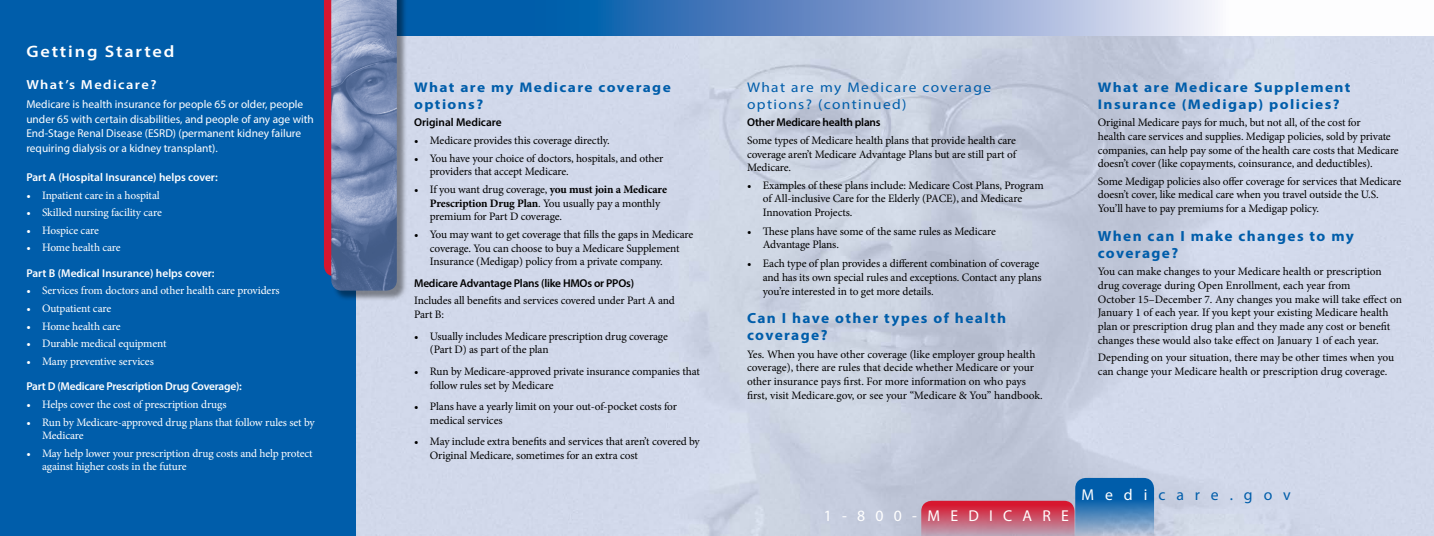
<style>
.page{position:relative;width:1434px;height:536px;background:#fff}
.page>*{position:absolute;margin:0;border:0;box-sizing:border-box;transform-origin:0 0}
.t1{font:600 16.62px "Myriad Pro";letter-spacing:.1em;color:#fff;scale:1.1 1}
.t2{font:15.75px "Myriad Pro";color:#fff}
.t3{font:15.75px "Myriad Pro";color:#005daa}
.t4{font:700 14.7px/16.8px "Myriad Pro";letter-spacing:.09em;color:#005daa;scale:1.05 1}
.Text{font:700 14px/16.8px "Myriad Pro";letter-spacing:.09em;color:#005daa;scale:1.1 1}
.t5{font:14px/16.8px "Myriad Pro";letter-spacing:.09em;color:#005daa;scale:1.1 1}
.t6{font:600 13.12px "Myriad Pro";letter-spacing:.1em;color:#fff;scale:1.1 1}
.Text-2{font:11.38px/13.7px "Minion Pro";letter-spacing:-.01em;color:#000}
.t7{font:11.38px/13.7px "Minion Pro";letter-spacing:-.01em;color:#fff}
.t8{font:11.38px/14.9px "Myriad Pro";color:#fff}
.Text-3{font:600 11.38px "Myriad Pro";letter-spacing:-.01em;color:#fff}
.Text-4{font:600 11.38px "Myriad Pro";letter-spacing:-.02em;color:#000}
.Text-5{font:600 11.38px "Myriad Pro";color:#000}
.s1{font-weight:700}
.s2{color:#fff}
</style>
<div class="page">
<div style="left:0;top:0;width:365px;height:536px;background:#005daa"></div>
<img style="left:356px;top:36px;width:1077px;height:500px">
<svg style="left:921px;top:477px;width:232px;height:59px;background:#9782a2"></svg>
<svg style="left:408px;top:0;width:807px;height:36px;background:#6390c7"></svg>
<div style="left:324px;top:0;width:7px;height:276px;background:#d7172f"></div>
<div style="left:332px;top:0;width:76px;height:301px;background:#000;opacity:.41"></div>
<img style="left:331px;top:0;width:66px;height:290px">
<h1 class="t1" style="left:26px;top:41px;width:136px">Getting Started</h1>
<p class="t6" style="left:26px;top:76px;width:120px">What’s Medicare?</p>
<p class="t8" style="left:26px;top:96px;width:289px">Medicare is health insurance for people 65 or older, people under 65 with certain disabilities, and people of any age with End-Stage Renal Disease (ESRD) (permanent kidney failure requiring dialysis or a kidney transplant).</p>
<p class="Text-3" style="left:26px;top:170px;width:193px">Part A (Hospital Insurance) helps cover:</p>
<p class="t7" style="left:26px;top:188px;width:135px">• Inpatient care in a hospital</p>
<p class="t7" style="left:26px;top:206px;width:137px">• Skilled nursing facility care</p>
<p class="t7" style="left:26px;top:223px;width:74px">• Hospice care</p>
<p class="t7" style="left:26px;top:241px;width:96px">• Home health care</p>
<p class="Text-3" style="left:26px;top:266px;width:190px">Part B (Medical Insurance) helps cover:</p>
<p class="t7" style="left:26px;top:284px;width:255px">• Services from doctors and other health care providers</p>
<p class="t7" style="left:26px;top:301px;width:86px">• Outpatient care</p>
<p class="t7" style="left:26px;top:319px;width:96px">• Home health care</p>
<p class="t7" style="left:26px;top:337px;width:142px">• Durable medical equipment</p>
<p class="t7" style="left:26px;top:354px;width:129px">• Many preventive services</p>
<p class="Text-3" style="left:26px;top:379px;width:217px">Part D (Medicare Prescription Drug Coverage):</p>
<p class="t7" style="left:26px;top:397px;width:202px">• Helps cover the cost of prescription drugs</p>
<p class="t7" style="left:42px;top:415px;width:274px;text-indent:-16px">• Run by Medicare-approved drug plans that follow rules set by<br>Medicare</p>
<p class="t7" style="left:42px;top:446px;width:272px;text-indent:-16px">• May help lower your prescription drug costs and help protect against higher costs in the future</p>
<p class="Text" style="left:414px;top:78px;width:235px">What are my Medicare coverage options?</p>
<p class="Text-5" style="left:414px;top:115px;width:89px">Original Medicare</p>
<p class="Text-2" style="left:414px;top:133px;width:197px">• Medicare provides this coverage directly.</p>
<p class="Text-2" style="left:430px;top:151px;width:235px;text-indent:-16px">• You have your choice of doctors, hospitals, and other providers that accept Medicare.</p>
<p class="Text-2" style="left:430px;top:182px;width:239px;text-indent:-16px">• If you want drug coverage, <span class="s1">you must join a Medicare<br>Prescription Drug Plan</span>. You usually pay a monthly premium for Part D coverage.</p>
<p class="Text-2" style="left:430px;top:227px;width:265px;text-indent:-16px">• You may want to get coverage that fills the gaps in Medicare coverage. You can choose to buy a Medicare Supplement<br>Insurance (Medigap) policy from a private company.</p>
<p class="Text-4" style="left:414px;top:276px;width:221px">Medicare Advantage Plans (like HMOs or PPOs)</p>
<p class="Text-2" style="left:414px;top:294px;width:262px">Includes all benefits and services covered under Part A and<br>Part B:</p>
<p class="Text-2" style="left:430px;top:329px;width:239px;text-indent:-16px">• Usually includes Medicare prescription drug coverage (Part D) as part of the plan</p>
<p class="Text-2" style="left:430px;top:364px;width:271px;text-indent:-16px">• Run by Medicare-approved private insurance companies that follow rules set by Medicare</p>
<p class="Text-2" style="left:430px;top:399px;width:249px;text-indent:-16px">• Plans have a yearly limit on your out-of-pocket costs for medical services</p>
<p class="Text-2" style="left:430px;top:434px;width:271px;text-indent:-16px">• May include extra benefits and services that aren’t covered by<br>Original Medicare, sometimes for an extra cost</p>
<p class="t5" style="left:747px;top:78px;width:223px">What are my Medicare coverage options? (continued)</p>
<p class="Text-4" style="left:747px;top:115px;width:135px">Other Medicare health plans</p>
<p class="Text-2" style="left:747px;top:133px;width:270px;text-align:justify">Some types of Medicare health plans that provide health care coverage aren’t Medicare Advantage Plans but are still part of Medicare.</p>
<p class="Text-2" style="left:762px;top:178px;width:282px;text-indent:-16px">• Examples of these plans include: Medicare Cost Plans, Program of All-inclusive Care for the Elderly (PACE), and Medicare<br>Innovation Projects.</p>
<p class="Text-2" style="left:762px;top:224px;width:235px;text-indent:-16px">• These plans have some of the same rules as Medicare<br>Advantage Plans.</p>
<p class="Text-2" style="left:762px;top:257px;width:280px;text-indent:-16px">• Each type of plan provides a different combination of coverage and has its own special rules and exceptions. Contact any plans you’re interested in to get more details.</p>
<p class="t4" style="left:747px;top:309px;width:248px">Can I have other types of health coverage?</p>
<p class="Text-2" style="left:747px;top:347px;width:297px">Yes. When you have other coverage (like employer group health coverage), there are rules that decide whether Medicare or your other insurance pays first. For more information on who pays first, visit Medicare.gov, or see your “Medicare &amp; You” handbook.</p>
<p class="Text" style="left:1097px;top:78px;width:231px">What are Medicare Supplement<br>Insurance (Medigap) policies?</p>
<p class="Text-2" style="left:1097px;top:116px;width:302px">Original Medicare pays for much, but not all, of the cost for<br>health care services and supplies. Medigap policies, sold by private companies, can help pay some of the health care costs that Medicare doesn’t cover (like copayments, coinsurance, and deductibles).</p>
<p class="Text-2" style="left:1097px;top:174px;width:305px">Some Medigap policies also offer coverage for services that Medicare doesn’t cover, like medical care when you travel outside the U.S.<br>You’ll have to pay premiums for a Medigap policy.</p>
<p class="t4" style="left:1097px;top:227px;width:245px">When can I make changes to my coverage?</p>
<p class="Text-2" style="left:1097px;top:265px;width:305px">You can make changes to your Medicare health or prescription drug coverage during Open Enrollment, each year from<br>October 15–December 7. Any changes you make will take effect on January 1 of each year. If you kept your existing Medicare health plan or prescription drug plan and they made any cost or benefit changes these would also take effect on January 1 of each year.</p>
<p class="Text-2" style="left:1097px;top:351px;width:298px">Depending on your situation, there may be other times when you can change your Medicare health or prescription drug coverage.</p>
<h2 class="t2" style="left:823px;top:506px;width:247px">1 - 8 0 0 - M E D I C A R E</h2>
<h2 class="t3" style="left:1081px;top:484px;width:211px"><span class="s2">M e d i</span> c a r e . g o v</h2>
</div>
